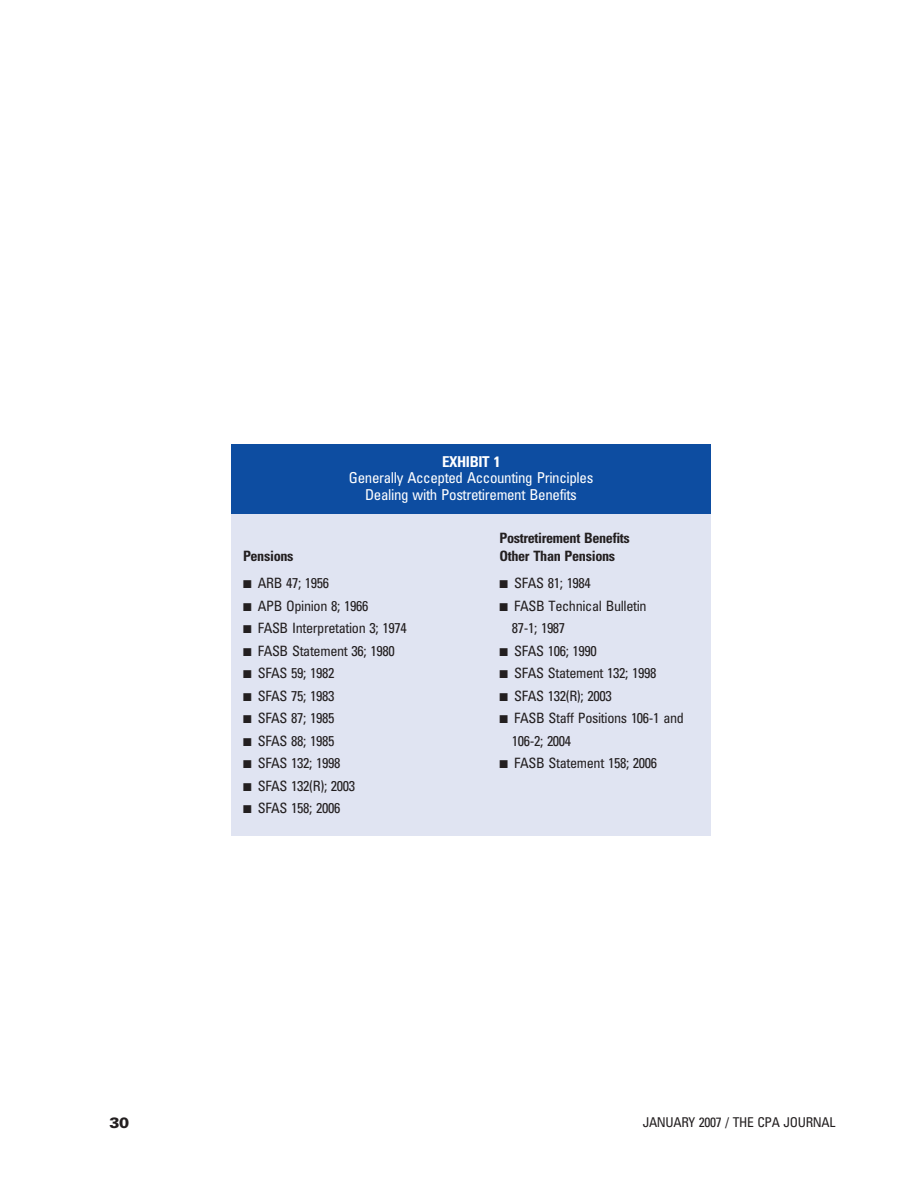
<style>
.page{position:relative;width:918px;height:1188px;background:#fff}
.page>*{position:absolute;margin:0;border:0;box-sizing:border-box;transform-origin:0 0}
.t1{font:condensed 15px/16.5px "Univers";letter-spacing:-.025em;color:#fff;text-align:center}
.t2{font:700 condensed 15px "Univers";letter-spacing:-.025em;color:#fff}
.t3{font:900 15px "Univers";color:#231f20}
.t4{font:condensed 14.25px "Univers";letter-spacing:-.025em;color:#231f20}
.t5{font:700 condensed 14.25px "Univers";letter-spacing:-.025em;color:#231f20}
.t6{font:condensed 13.5px "Univers";letter-spacing:-.025em;color:#231f20}
</style>
<div class="page">
<div style="left:231px;top:445px;width:480px;height:391px;background:#e0e4f2"></div>
<div style="left:231px;top:445px;width:480px;height:69px;background:#0d4da1"></div>
<p class="t2" style="left:442px;top:456px;width:60px">EXHIBIT 1</p>
<p class="t1" style="left:349px;top:471px;width:246px">Generally Accepted Accounting Principles<br>Dealing with Postretirement Benefits</p>
<p class="t5" style="left:500px;top:532px;width:132px">Postretirement Benefits</p>
<p class="t5" style="left:243px;top:550px;width:52px">Pensions</p>
<p class="t5" style="left:499px;top:550px;width:117px">Other Than Pensions</p>
<p class="t4" style="left:243px;top:578px;width:88px">■ ARB 47; 1956</p>
<p class="t4" style="left:500px;top:578px;width:93px">■ SFAS 81; 1984</p>
<p class="t4" style="left:243px;top:601px;width:127px">■ APB Opinion 8; 1966</p>
<p class="t4" style="left:500px;top:601px;width:149px">■ FASB Technical Bulletin</p>
<p class="t4" style="left:243px;top:623px;width:165px">■ FASB Interpretation 3; 1974</p>
<p class="t4" style="left:512px;top:623px;width:55px">87-1; 1987</p>
<p class="t4" style="left:243px;top:646px;width:153px">■ FASB Statement 36; 1980</p>
<p class="t4" style="left:500px;top:646px;width:99px">■ SFAS 106; 1990</p>
<p class="t4" style="left:243px;top:668px;width:93px">■ SFAS 59; 1982</p>
<p class="t4" style="left:500px;top:668px;width:158px">■ SFAS Statement 132; 1998</p>
<p class="t4" style="left:243px;top:691px;width:93px">■ SFAS 75; 1983</p>
<p class="t4" style="left:500px;top:691px;width:114px">■ SFAS 132(R); 2003</p>
<p class="t4" style="left:243px;top:713px;width:93px">■ SFAS 87; 1985</p>
<p class="t4" style="left:500px;top:713px;width:186px">■ FASB Staff Positions 106-1 and</p>
<p class="t4" style="left:243px;top:736px;width:93px">■ SFAS 88; 1985</p>
<p class="t4" style="left:512px;top:736px;width:61px">106-2; 2004</p>
<p class="t4" style="left:243px;top:758px;width:99px">■ SFAS 132; 1998</p>
<p class="t4" style="left:500px;top:758px;width:159px">■ FASB Statement 158; 2006</p>
<p class="t4" style="left:243px;top:781px;width:114px">■ SFAS 132(R); 2003</p>
<p class="t4" style="left:243px;top:803px;width:99px">■ SFAS 158; 2006</p>
<p class="t3" style="left:110px;top:1117px;width:21px">30</p>
<p class="t6" style="left:643px;top:1118px;width:194px">JANUARY 2007 / THE CPA JOURNAL</p>
</div>
